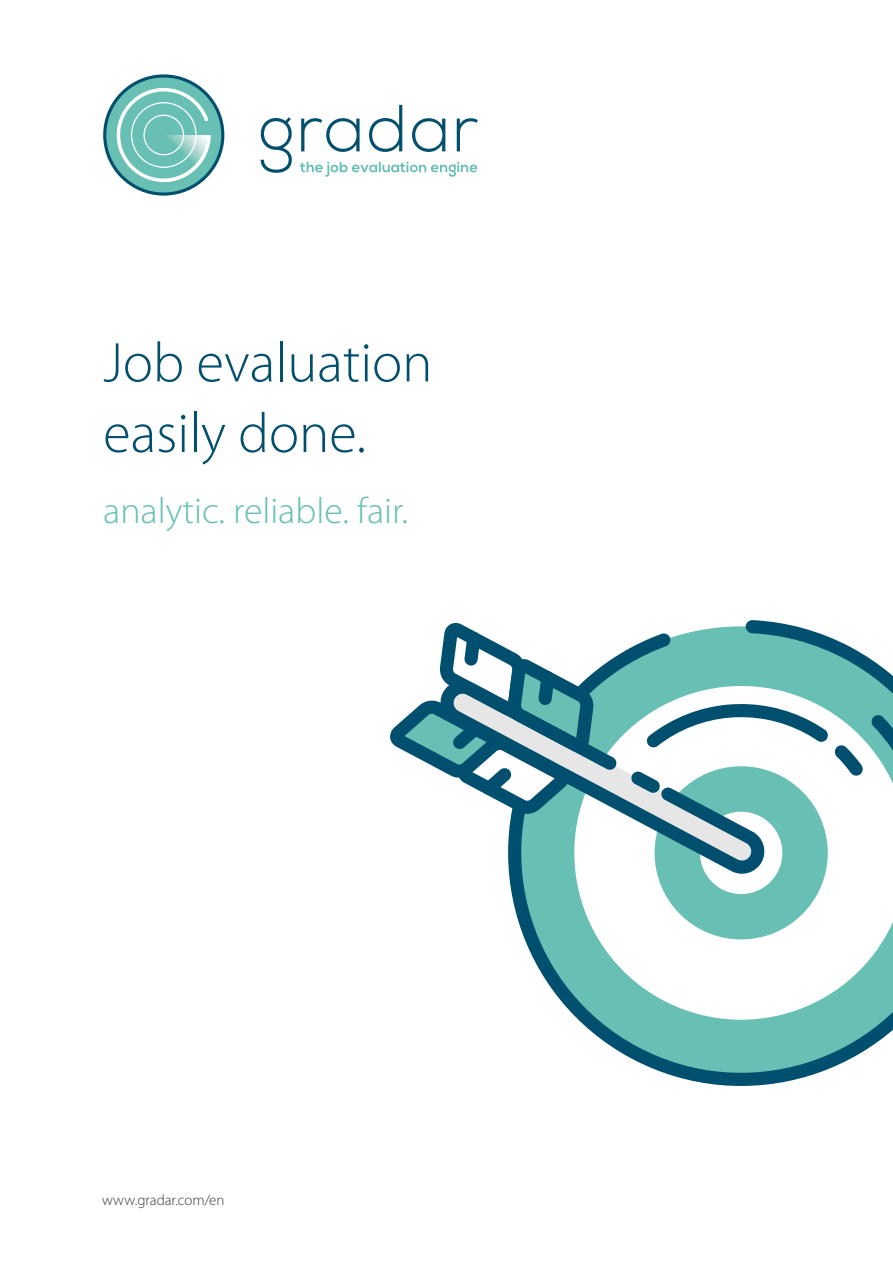
<style>
.page{position:relative;width:893px;height:1263px;background:#fff}
.page>*{position:absolute;margin:0;border:0;box-sizing:border-box;transform-origin:0 0}
.t1{font:300 56.4px/70.7px "Myriad Pro";color:#034f6e}
.t2{font:300 36.75px "Myriad Pro";color:#68c0b4}
.t3{font:300 15px "Myriad Pro";color:#3c3c3b}
</style>
<div class="page">
<svg style="left:261px;top:105px;width:217px;height:72px"></svg>
<svg style="left:103px;top:74px;width:121px;height:122px"></svg>
<svg style="left:509px;top:620px;width:384px;height:466px"></svg>
<svg style="left:871px;top:714px;width:22px;height:235px"></svg>
<svg style="left:390px;top:623px;width:204px;height:147px"></svg>
<svg style="left:440px;top:680px;width:325px;height:194px"></svg>
<svg style="left:630px;top:702px;width:234px;height:250px"></svg>
<p class="t1" style="left:103px;top:328px;width:331px">Job evaluation easily done.</p>
<p class="t2" style="left:103px;top:490px;width:306px">analytic. reliable. fair.</p>
<p class="t3" style="left:102px;top:1192px;width:124px">www.gradar.com/en</p>
</div>
